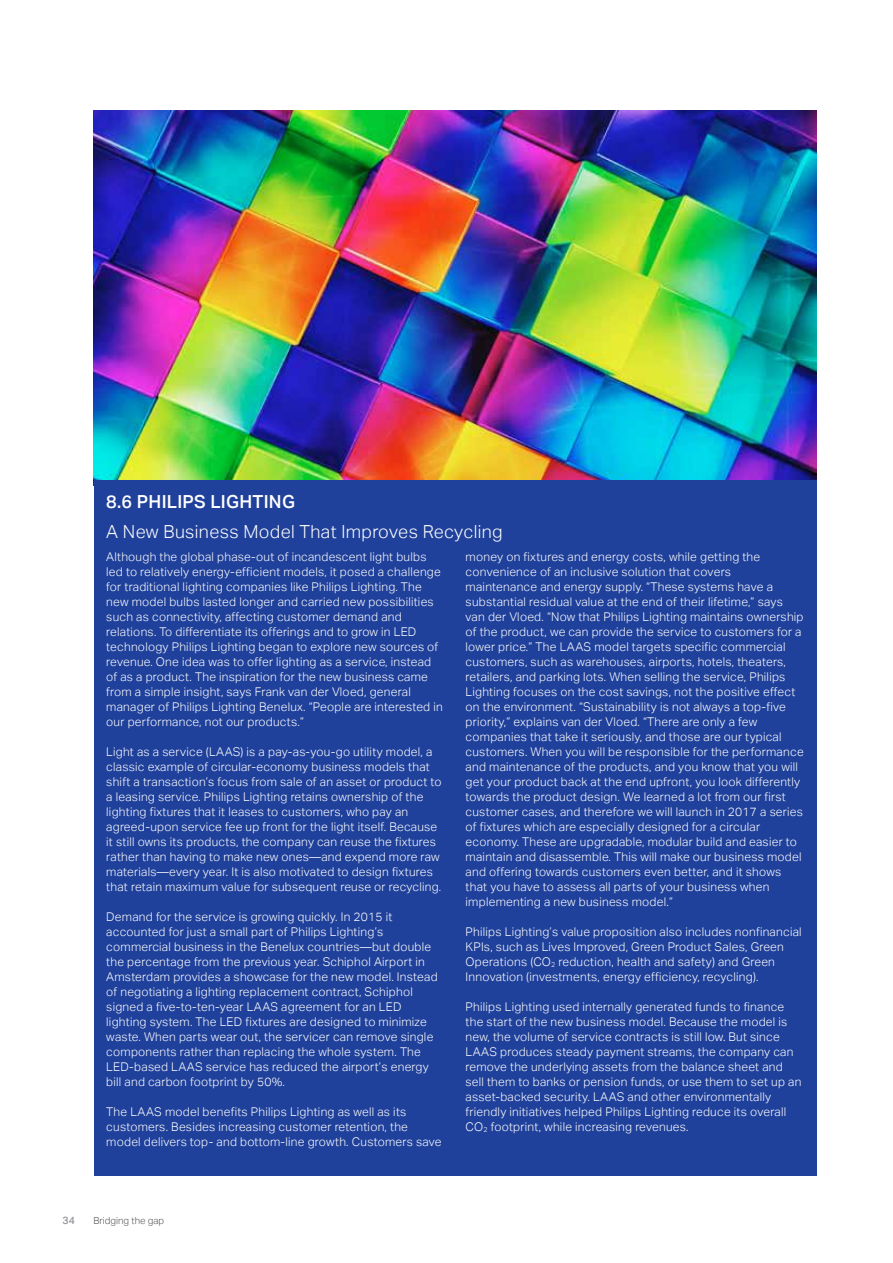
<style>
.page{position:relative;width:893px;height:1263px;background:#fff}
.page>*{position:absolute;margin:0;border:0;box-sizing:border-box;transform-origin:0 0}
.t1{font:300 18px "Aktiv Grotesk";letter-spacing:.02em;color:#fff}
.t2{font:500 18px "Aktiv Grotesk";letter-spacing:.015em;color:#fff}
.t3{font:300 12px/15px "Aktiv Grotesk";letter-spacing:.02em;color:#fff}
.t4{font:500 10.5px "Aktiv Grotesk";color:#95979a}
.t5{font:300 9.75px "Aktiv Grotesk";color:#58595b}
</style>
<div class="page">
<img style="left:94px;top:111px;width:722px;height:369px">
<div style="left:94px;top:480px;width:722px;height:696px;background:#20419b"></div>
<h1 class="t2" style="left:106px;top:490px;width:81px">8.6 Philips</h1>
<h1 class="t2" style="left:210px;top:490px;width:84px">Lighting</h1>
<h1 class="t1" style="left:106px;top:521px;width:398px">A New Business Model That Improves Recycling</h1>
<p class="t3" style="left:106px;top:549px;width:338px">Although the global phase-out of incandescent light bulbs led to relatively energy-efficient models, it posed a challenge for traditional lighting companies like Philips Lighting. The new model bulbs lasted longer and carried new possibilities such as connectivity, affecting customer demand and relations. To differentiate its offerings and to grow in LED technology Philips Lighting began to explore new sources of revenue. One idea was to offer lighting as a service, instead of as a product. The inspiration for the new business came from a simple insight, says Frank van der Vloed, general manager of Philips Lighting Benelux. “People are interested in our performance, not our products.”</p>
<p class="t3" style="left:106px;top:744px;width:337px">Light as a service (LAAS) is a pay-as-you-go utility model, a classic example of circular-economy business models that shift a transaction’s focus from sale of an asset or product to a leasing service. Philips Lighting retains ownership of the lighting fixtures that it leases to customers, who pay an agreed-upon service fee up front for the light itself. Because it still owns its products, the company can reuse the fixtures rather than having to make new ones—and expend more raw materials—every year. It is also motivated to design fixtures that retain maximum value for subsequent reuse or recycling.</p>
<p class="t3" style="left:106px;top:909px;width:333px">Demand for the service is growing quickly. In 2015 it accounted for just a small part of Philips Lighting’s commercial business in the Benelux countries—but double the percentage from the previous year. Schiphol Airport in Amsterdam provides a showcase for the new model. Instead of negotiating a lighting replacement contract, Schiphol signed a five-to-ten-year LAAS agreement for an LED lighting system. The LED fixtures are designed to minimize waste. When parts wear out, the servicer can remove single components rather than replacing the whole system. The LED-based LAAS service has reduced the airport’s energy bill and carbon footprint by 50%.</p>
<p class="t3" style="left:106px;top:1104px;width:337px">The LAAS model benefits Philips Lighting as well as its customers. Besides increasing customer retention, the model delivers top- and bottom-line growth. Customers save</p>
<p class="t3" style="left:466px;top:549px;width:340px">money on fixtures and energy costs, while getting the convenience of an inclusive solution that covers maintenance and energy supply. “These systems have a substantial residual value at the end of their lifetime,” says van der Vloed. “Now that Philips Lighting maintains ownership of the product, we can provide the service to customers for a lower price.” The LAAS model targets specific commercial customers, such as warehouses, airports, hotels, theaters, retailers, and parking lots. When selling the service, Philips Lighting focuses on the cost savings, not the positive effect on the environment. “Sustainability is not always a top-five priority,” explains van der Vloed. “There are only a few companies that take it seriously, and those are our typical customers. When you will be responsible for the performance and maintenance of the products, and you know that you will get your product back at the end upfront, you look differently towards the product design. We learned a lot from our first customer cases, and therefore we will launch in 2017 a series of fixtures which are especially designed for a circular economy. These are upgradable, modular build and easier to maintain and disassemble. This will make our business model and offering towards customers even better, and it shows that you have to assess all parts of your business when implementing a new business model.”</p>
<p class="t3" style="left:466px;top:924px;width:338px">Philips Lighting’s value proposition also includes nonfinancial KPIs, such as Lives Improved, Green Product Sales, Green Operations (CO<sub>2</sub> reduction, health and safety) and Green Innovation (investments, energy efficiency, recycling).</p>
<p class="t3" style="left:466px;top:999px;width:337px">Philips Lighting used internally generated funds to finance the start of the new business model. Because the model is new, the volume of service contracts is still low. But since LAAS produces steady payment streams, the company can remove the underlying assets from the balance sheet and sell them to banks or pension funds, or use them to set up an asset-backed security. LAAS and other environmentally friendly initiatives helped Philips Lighting reduce its overall CO<sub>2</sub> footprint, while increasing revenues.</p>
<p class="t4" style="left:62px;top:1214px;width:14px">34</p>
<p class="t5" style="left:94px;top:1215px;width:72px">Bridging the gap</p>
</div>
